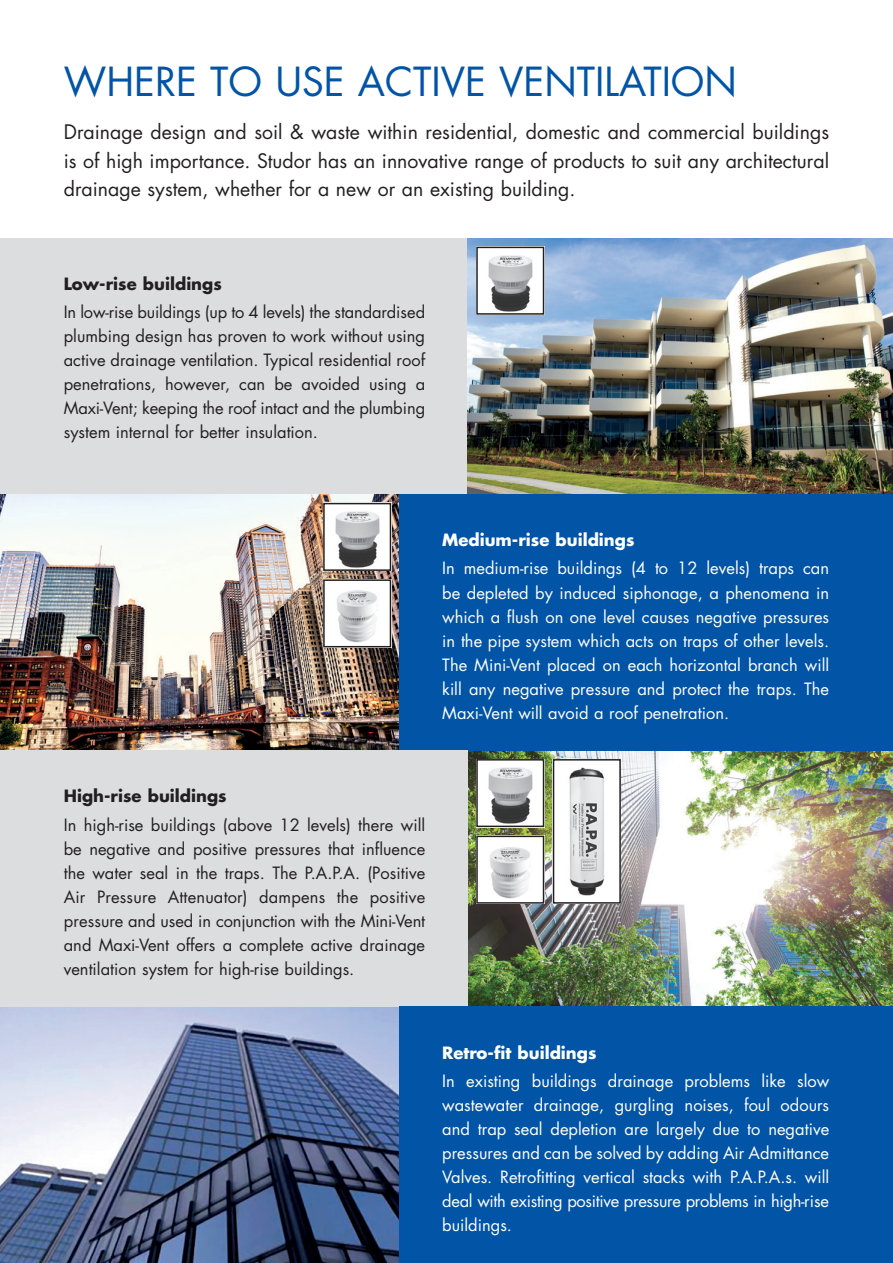
<style>
.page{position:relative;width:893px;height:1263px;background:#fff}
.page>*{position:absolute;margin:0;border:0;box-sizing:border-box;transform-origin:0 0}
.t1{font:39px "Futura Std";color:#0154a6}
.t2{font:19.5px/28.5px "Futura Std";color:#231f20;text-align:justify}
.t3{font:16.5px/24px "Futura Std";color:#fff;text-align:justify}
.t4{font:16.5px/24px "Futura Std";color:#231f20;text-align:justify}
.t5{font:700 16.5px "Futura Std";color:#fff}
.t6{font:700 16.5px "Futura Std";color:#231f20}
</style>
<div class="page">
<div style="left:0;top:238px;width:468px;height:256px;background:#dcdddf"></div>
<img style="left:468px;top:238px;width:425px;height:256px">
<img style="left:0;top:494px;width:400px;height:256px">
<img style="left:468px;top:750px;width:425px;height:257px">
<img style="left:0;top:1007px;width:400px;height:256px">
<div style="left:400px;top:494px;width:493px;height:256px;background:#0154a6"></div>
<div style="left:0;top:750px;width:468px;height:257px;background:#dcdddf"></div>
<div style="left:400px;top:1007px;width:493px;height:256px;background:#0154a6"></div>
<img style="left:326px;top:582px;width:62px;height:62px">
<div style="left:323px;top:579px;width:68px;height:68px;border:2px solid #231f20"></div>
<img style="left:326px;top:506px;width:62px;height:62px">
<div style="left:323px;top:503px;width:68px;height:68px;border:2px solid #231f20"></div>
<img style="left:479px;top:250px;width:62px;height:62px">
<div style="left:476px;top:247px;width:68px;height:68px;border:2px solid #231f20"></div>
<img style="left:479px;top:839px;width:62px;height:62px">
<div style="left:476px;top:836px;width:68px;height:68px;border:2px solid #231f20"></div>
<img style="left:479px;top:762px;width:62px;height:62px">
<div style="left:476px;top:759px;width:68px;height:68px;border:2px solid #231f20"></div>
<img style="left:556px;top:762px;width:62px;height:139px">
<div style="left:553px;top:759px;width:68px;height:145px;border:2px solid #231f20"></div>
<h1 class="t1" style="left:64px;top:57px;width:675px">WHERE TO USE ACTIVE VENTILATION</h1>
<p class="t2" style="left:64px;top:118px;width:767px">Drainage design and soil &amp; waste within residential, domestic and commercial buildings is of high importance. Studor has an innovative range of products to suit any architectural drainage system, whether for a new or an existing building.</p>
<p class="t6" style="left:64px;top:273px;width:160px">Low-rise buildings</p>
<p class="t4" style="left:64px;top:300px;width:363px">In low-rise buildings (up to 4 levels) the standardised plumbing design has proven to work without using active drainage ventilation. Typical residential roof penetrations, however, can be avoided using a Maxi-Vent; keeping the roof intact and the plumbing system internal for better insulation.</p>
<p class="t5" style="left:442px;top:529px;width:194px">Medium-rise buildings</p>
<p class="t3" style="left:442px;top:557px;width:388px">In medium-rise buildings (4 to 12 levels) traps can be depleted by induced siphonage, a phenomena in which a flush on one level causes negative pressures in the pipe system which acts on traps of other levels.<br>The Mini-Vent placed on each horizontal branch will kill any negative pressure and protect the traps. The Maxi-Vent will avoid a roof penetration.</p>
<p class="t6" style="left:64px;top:785px;width:164px">High-rise buildings</p>
<p class="t4" style="left:64px;top:813px;width:363px">In high-rise buildings (above 12 levels) there will be negative and positive pressures that influence the water seal in the traps. The P.A.P.A. (Positive Air Pressure Attenuator) dampens the positive pressure and used in conjunction with the Mini-Vent and Maxi-Vent offers a complete active drainage ventilation system for high-rise buildings.</p>
<p class="t5" style="left:442px;top:1041px;width:156px">Retro-fit buildings</p>
<p class="t3" style="left:442px;top:1069px;width:388px">In existing buildings drainage problems like slow wastewater drainage, gurgling noises, foul odours and trap seal depletion are largely due to negative pressures and can be solved by adding Air Admittance Valves. Retrofitting vertical stacks with P.A.P.A.s. will deal with existing positive pressure problems in high-rise buildings.</p>
</div>
